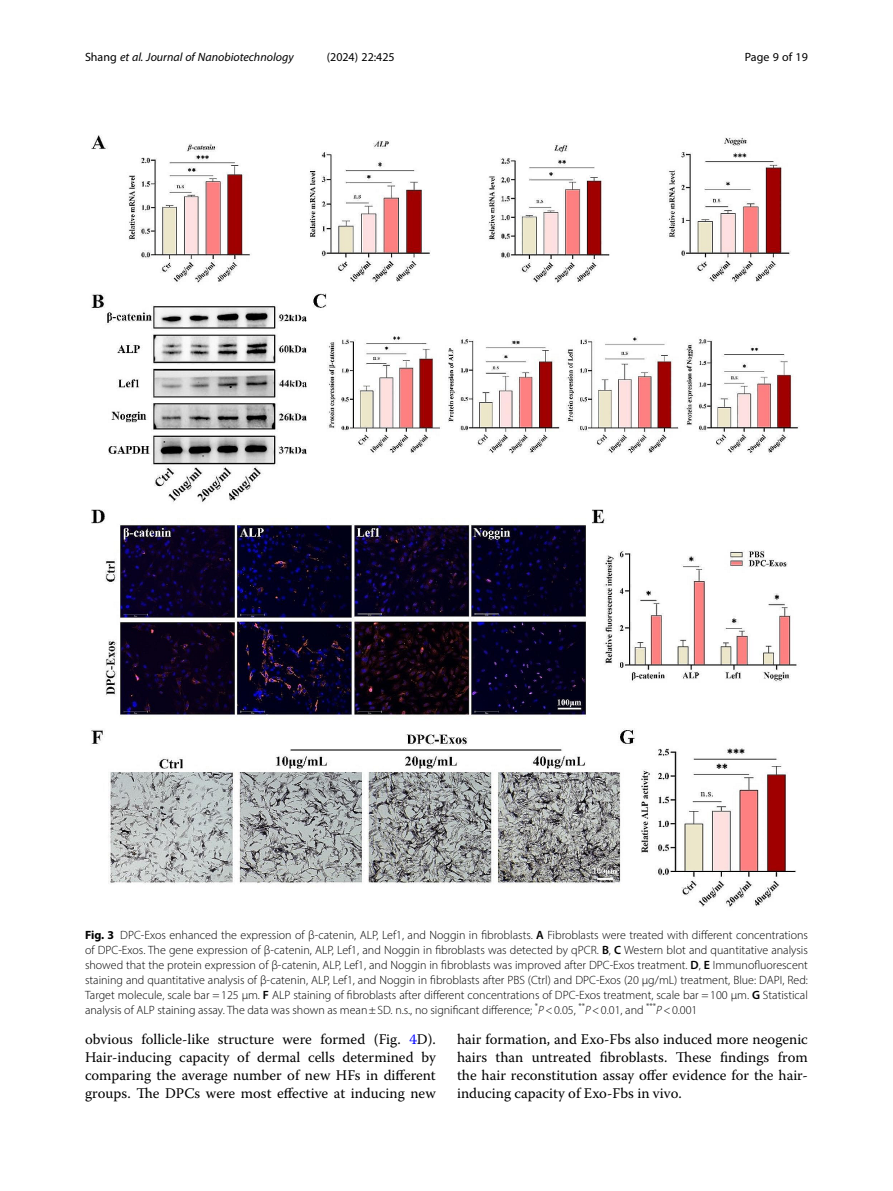
<style>
.page{position:relative;width:893px;height:1191px;background:#fff}
.page>*{position:absolute;margin:0;border:0;box-sizing:border-box;transform-origin:0 0}
.Body_Text{font:14.7px/18px "Warnock Pro";color:#000;text-align:justify}
.Figure_Caption{font:300 12px/15px "Myriad Pro";color:#000;text-align:justify}
.t1{font:italic 12px "Myriad Pro";color:#000}
.t2{font:12px "Myriad Pro";color:#000}
.s1{font-style:normal}
.s2{font-weight:700}
.s3{font-weight:600}
.s4{font-style:italic}
.s5{color:#00f}
</style>
<div class="page">
<img style="left:91px;top:135px;width:708px;height:772px">
<p class="t1" style="left:85px;top:50px;width:210px"><span class="s1">Shang</span> et al. Journal of Nanobiotechnology</p>
<p class="t2" style="left:327px;top:50px;width:70px">(2024) 22:425</p>
<p class="t2" style="left:745px;top:50px;width:65px">Page 9 of 19</p>
<p class="Figure_Caption" style="left:85px;top:927px;width:724px"><span class="s2">Fig. 3</span> DPC-Exos enhanced the expression of β-catenin, ALP, Lef1, and Noggin in fibroblasts. <span class="s3">A</span> Fibroblasts were treated with different concentrations of DPC-Exos. The gene expression of β-catenin, ALP, Lef1, and Noggin in fibroblasts was detected by qPCR. <span class="s3">B</span>, <span class="s3">C</span> Western blot and quantitative analysis showed that the protein expression of β-catenin, ALP, Lef1, and Noggin in fibroblasts was improved after DPC-Exos treatment. <span class="s3">D</span>, <span class="s3">E</span> Immunofluorescent staining and quantitative analysis of β-catenin, ALP, Lef1, and Noggin in fibroblasts after PBS (Ctrl) and DPC-Exos (20 µg/mL) treatment, Blue: DAPI, Red:<br>Target molecule, scale bar =125 μm. <span class="s3">F</span> ALP staining of fibroblasts after different concentrations of DPC-Exos treatment, scale bar =100 μm. <span class="s3">G</span> Statistical analysis of ALP staining assay. The data was shown as mean±SD. n.s., no significant difference; <sup>*</sup><span class="s4">P</span>&lt;0.05, <sup>**</sup><span class="s4">P</span>&lt;0.01, and <sup>***</sup><span class="s4">P</span>&lt;0.001</p>
<p class="Body_Text" style="left:85px;top:1030px;width:352px">obvious follicle-like structure were formed (Fig. <span class="s5">4</span>D).<br>Hair-inducing capacity of dermal cells determined by comparing the average number of new HFs in different groups. The DPCs were most effective at inducing new</p>
<p class="Body_Text" style="left:457px;top:1030px;width:352px">hair formation, and Exo-Fbs also induced more neogenic hairs than untreated fibroblasts. These findings from the hair reconstitution assay offer evidence for the hair&shy;inducing capacity of Exo-Fbs in vivo.</p>
</div>
